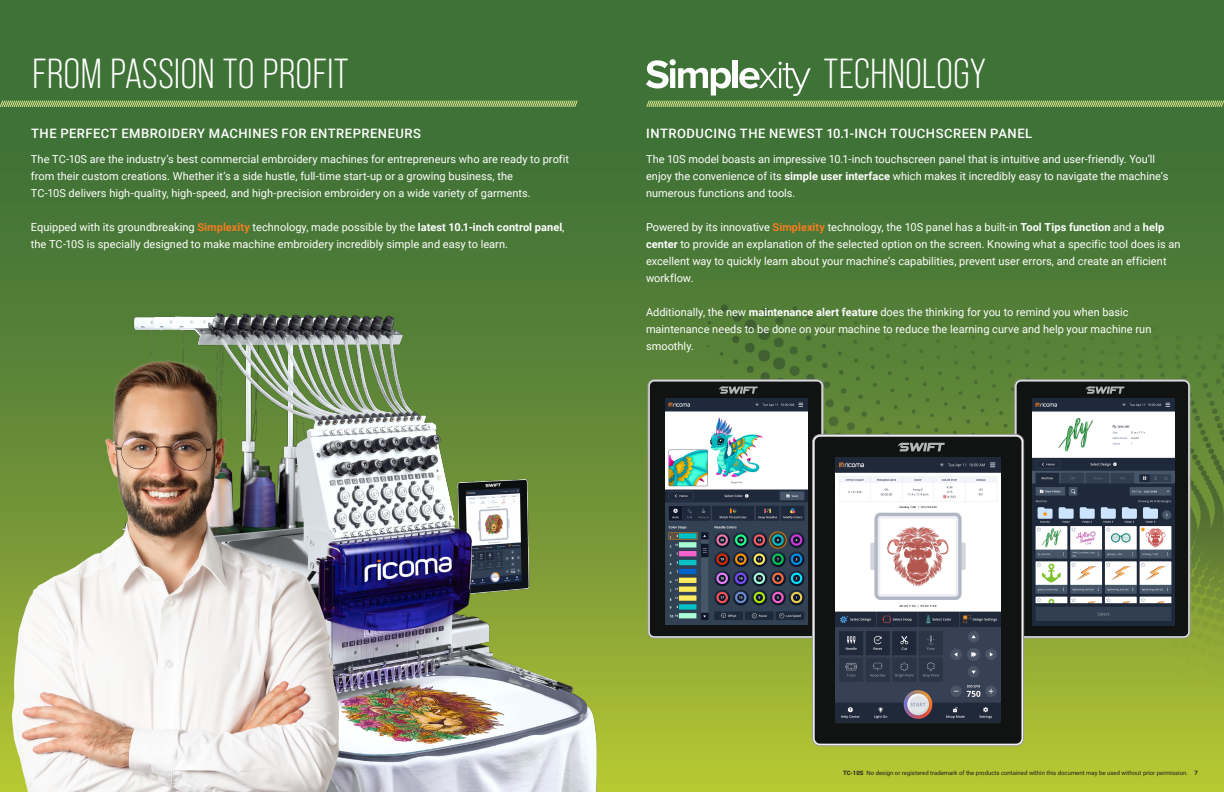
<style>
.page{position:relative;width:1224px;height:792px;background:#fff}
.page>*{position:absolute;margin:0;border:0;box-sizing:border-box;transform-origin:0 0}
.Page_Title{font:42px "Bebas Neue Pro";color:#fff}
.t1{font:500 13px "Roboto";letter-spacing:.04em;color:#fff}
.Body_Text_for_chart{font:11px/17px "Roboto";color:#fff}
.t2{font:6px "Roboto";color:#231f20}
.t3{font:700 6px "Roboto";color:#231f20}
.s1{font-weight:700;color:#f27c22}
.s2{font-weight:700}
</style>
<div class="page">
<img style="left:0;top:0;width:1224px;height:792px">
<svg style="left:648px;top:380px;width:175px;height:258px"></svg>
<svg style="left:650px;top:382px;width:171px;height:254px;background:#1b1c1d"></svg>
<svg style="left:719px;top:387px;width:39px;height:7px"></svg>
<img style="left:666px;top:398px;width:141px;height:227px">
<svg style="left:1015px;top:380px;width:175px;height:258px"></svg>
<svg style="left:1017px;top:382px;width:171px;height:254px;background:#141617"></svg>
<svg style="left:1086px;top:387px;width:39px;height:7px"></svg>
<img style="left:1033px;top:399px;width:142px;height:227px">
<svg style="left:813px;top:435px;width:211px;height:311px"></svg>
<div style="left:815px;top:437px;width:206px;height:307px;background:#111212"></div>
<img style="left:835px;top:458px;width:166px;height:265px">
<svg style="left:898px;top:443px;width:47px;height:8px"></svg>
<img style="left:373px;top:300px;width:253px;height:492px">
<svg style="left:0;top:100px;width:578px;height:8px;background:#81a35c"></svg>
<svg style="left:646px;top:59px;width:578px;height:49px;background:#57834a"></svg>
<img style="left:0;top:294px;width:373px;height:498px">
<p class="Page_Title" style="left:32px;top:50px;width:318px">FROM PASSION TO PROFIT</p>
<p class="Page_Title" style="left:824px;top:50px;width:164px">TECHNOLOGY</p>
<p class="t1" style="left:31px;top:124px;width:391px">THE PERFECT EMBROIDERY MACHINES FOR ENTREPRENEURS</p>
<p class="t1" style="left:646px;top:124px;width:388px">INTRODUCING THE NEWEST 10.1-INCH TOUCHSCREEN PANEL</p>
<p class="Body_Text_for_chart" style="left:31px;top:150px;width:540px">The TC-10S are the industry’s best commercial embroidery machines for entrepreneurs who are ready to profit from their custom creations. Whether it’s a side hustle, full-time start-up or a growing business, the</p>
<p class="Body_Text_for_chart" style="left:31px;top:184px;width:501px">TC-10S delivers high-quality, high-speed, and high-precision embroidery on a wide variety of garments.</p>
<p class="Body_Text_for_chart" style="left:31px;top:218px;width:535px">Equipped with its groundbreaking <span class="s1">Simplexity</span> technology, made possible by the <span class="s2">latest 10.1-inch control panel</span>, the TC-10S is specially designed to make machine embroidery incredibly simple and easy to learn.</p>
<p class="Body_Text_for_chart" style="left:646px;top:150px;width:524px">The 10S model boasts an impressive 10.1-inch touchscreen panel that is intuitive and user-friendly. You’ll enjoy the convenience of its <span class="s2">simple user interface</span> which makes it incredibly easy to navigate the machine’s numerous functions and tools.</p>
<p class="Body_Text_for_chart" style="left:646px;top:218px;width:536px">Powered by its innovative <span class="s1">Simplexity</span> technology, the 10S panel has a built-in <span class="s2">Tool Tips function</span> and a <span class="s2">help center</span> to provide an explanation of the selected option on the screen. Knowing what a specific tool does is an excellent way to quickly learn about your machine’s capabilities, prevent user errors, and create an efficient workflow.</p>
<p class="Body_Text_for_chart" style="left:646px;top:303px;width:507px">Additionally, the new <span class="s2">maintenance alert feature</span> does the thinking for you to remind you when basic maintenance needs to be done on your machine to reduce the learning curve and help your machine run smoothly.</p>
<p class="t2" style="left:843px;top:768px;width:347px"><span class="s2">TC-10S</span> No design or registered trademark of the products contained within this document may be used without prior permission.</p>
<p class="t3" style="left:1195px;top:768px;width:5px">7</p>
</div>
